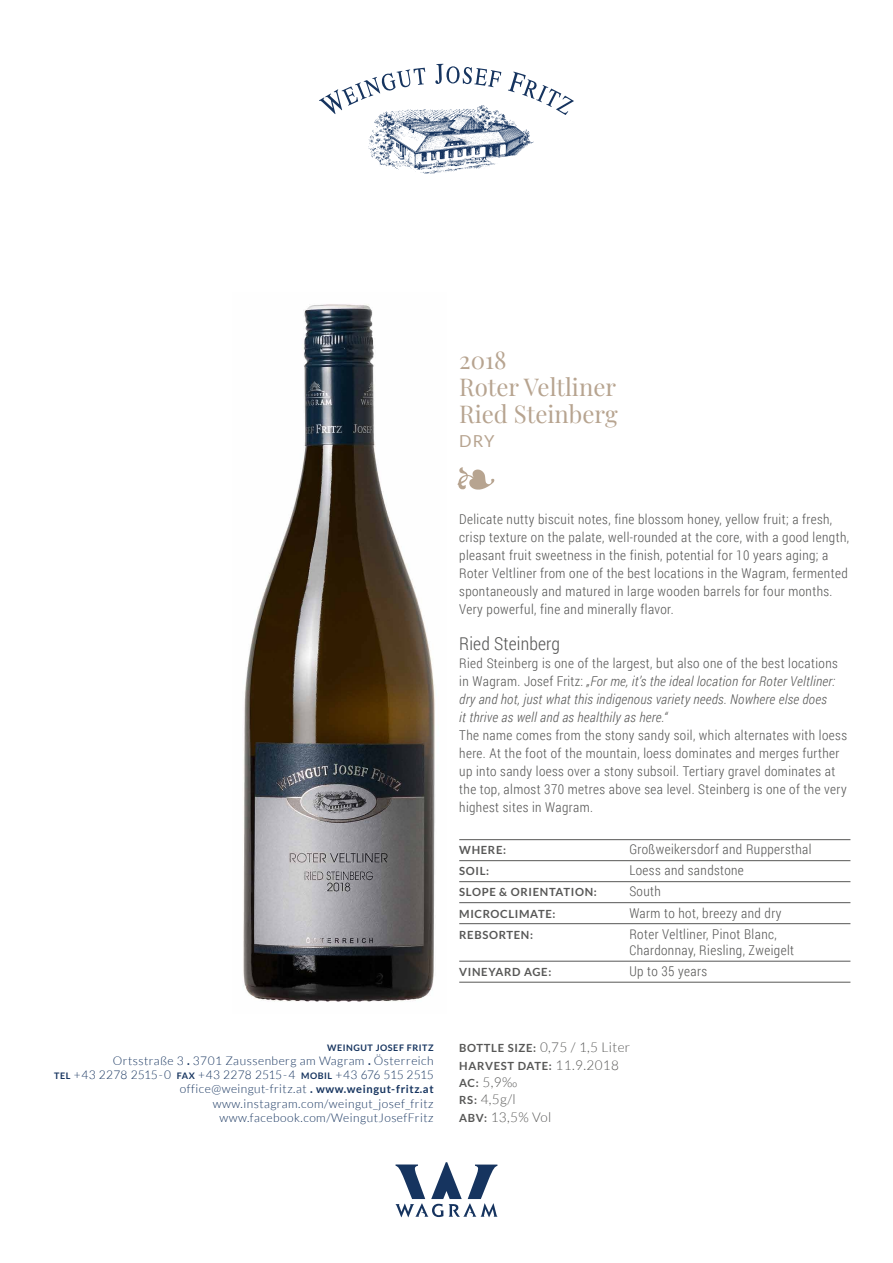
<style>
.page{position:relative;width:893px;height:1263px;background:#fff}
.page>*{position:absolute;margin:0;border:0;box-sizing:border-box;transform-origin:0 0}
.t1{font:24px/27px "Playfair Display";color:#b7a490}
.t2{font:300 18px "Roboto Condensed";letter-spacing:.01em;color:#575756}
.t3{font:16.5px "Lato";color:#b7a490}
.t4{font:300 13.5px/18px "Roboto Condensed";letter-spacing:.03em;color:#575756}
.t5{font:italic 300 13.5px/18px "Roboto Condensed";letter-spacing:.02em;color:#575756}
.t6{font:300 13.5px/17.4px "Lato";letter-spacing:.03em;color:#575756}
.t7{font:300 12px/14.2px "Lato";letter-spacing:.04em;color:#16345f;text-align:right}
.t8{font:700 11.25px "Lato";letter-spacing:.06em;color:#575756}
.t9{font:700 9px "Lato";letter-spacing:.06em;color:#16345f}
.s1{font-weight:700}
.s2{font-weight:700;font-size:9px}
.s3{font-weight:700;font-size:11.1px}
.s4{font-style:normal}
.s5{font-weight:700;font-size:11.25px}
.s6{font-weight:300;font-size:13.5px}
</style>
<div class="page">
<img style="left:243px;top:304px;width:192px;height:698px">
<hr style="left:459px;top:839px;width:391px;height:1px;background:#575756">
<hr style="left:459px;top:860px;width:391px;height:1px;background:#575756">
<hr style="left:459px;top:881px;width:391px;height:1px;background:#575756">
<hr style="left:459px;top:902px;width:391px;height:1px;background:#575756">
<hr style="left:459px;top:923px;width:391px;height:1px;background:#575756">
<hr style="left:459px;top:961px;width:391px;height:1px;background:#575756">
<hr style="left:459px;top:982px;width:391px;height:1px;background:#575756">
<svg style="left:395px;top:1162px;width:102px;height:55px"></svg>
<svg style="left:319px;top:64px;width:255px;height:51px"></svg>
<img style="left:365px;top:101px;width:173px;height:73px">
<img style="left:458px;top:467px;width:37px;height:22px">
<h1 class="t1" style="left:459px;top:344px;width:160px">2018<br>Roter Veltliner<br>Ried Steinberg</h1>
<p class="t3" style="left:459px;top:431px;width:37px">DRY</p>
<p class="t9" style="left:327px;top:1042px;width:108px">WEINGUT JOSEF FRITZ</p>
<p class="t7" style="left:54px;top:1053px;width:381px">Ortsstraße 3 <span class="s1">.</span> 3701 Zaussenberg am Wagram <span class="s1">.</span> Österreich<br><span class="s2">TEL</span> +43 2278 2515-0 <span class="s2">FAX</span> +43 2278 2515-4 <span class="s2">MOBIL</span> +43 676 515 2515 office@weingut-fritz.at <span class="s1">.</span> <span class="s3">www.weingut-fritz.at </span>www.instagram.com/weingut_josef_fritz www.facebook.com/WeingutJosefFritz</p>
<p class="t4" style="left:459px;top:510px;width:391px">Delicate nutty biscuit notes, fine blossom honey, yellow fruit; a fresh, crisp texture on the palate, well-rounded at the core, with a good length, pleasant fruit sweetness in the finish, potential for 10 years aging; a Roter Veltliner from one of the best locations in the Wagram, fermented spontaneously and matured in large wooden barrels for four months.<br>Very powerful, fine and minerally flavor.</p>
<h2 class="t2" style="left:459px;top:632px;width:102px">Ried Steinberg</h2>
<p class="t5" style="left:459px;top:654px;width:380px"><span class="s4">Ried Steinberg is one of the largest, but also one of the best locations in Wagram. Josef Fritz:</span> „For me, it’s the ideal location for Roter Veltliner: dry and hot, just what this indigenous variety needs. Nowhere else does<br>it thrive as well and as healthily as here.“</p>
<p class="t4" style="left:459px;top:726px;width:389px">The name comes from the stony sandy soil, which alternates with loess here. At the foot of the mountain, loess dominates and merges further up into sandy loess over a stony subsoil. Tertiary gravel dominates at the top, almost 370 metres above sea level. Steinberg is one of the very highest sites in Wagram.</p>
<p class="t8" style="left:459px;top:844px;width:48px">WHERE:</p>
<p class="t4" style="left:629px;top:840px;width:184px">Großweikersdorf and Ruppersthal</p>
<p class="t8" style="left:459px;top:865px;width:32px">SOIL:</p>
<p class="t4" style="left:629px;top:861px;width:116px">Loess and sandstone</p>
<p class="t8" style="left:459px;top:886px;width:139px">SLOPE &amp; ORIENTATION:</p>
<p class="t4" style="left:629px;top:882px;width:33px">South</p>
<p class="t8" style="left:459px;top:907px;width:98px">MICROCLIMATE:</p>
<p class="t4" style="left:629px;top:903px;width:154px">Warm to hot, breezy and dry</p>
<p class="t8" style="left:459px;top:928px;width:75px">REBSORTEN:</p>
<p class="t4" style="left:629px;top:925px;width:166px;line-height:16.5px">Roter Veltliner, Pinot Blanc,<br>Chardonnay, Riesling, Zweigelt</p>
<p class="t8" style="left:459px;top:965px;width:94px">VINEYARD AGE:</p>
<p class="t4" style="left:629px;top:962px;width:79px">Up to 35 years</p>
<p class="t6" style="left:459px;top:1039px;width:173px"><span class="s5">BOTTLE SIZE:</span> 0,75 / 1,5 Liter</p>
<p class="t8" style="left:459px;top:1059px;width:161px">HARVEST DATE: <span class="s6">11.9.2018</span></p>
<p class="t6" style="left:459px;top:1073px;width:94px"><span class="s5">AC:</span> 5,9‰<br><span class="s5">RS:</span> 4,5g/l<br><span class="s5">ABV:</span> 13,5% Vol</p>
</div>
